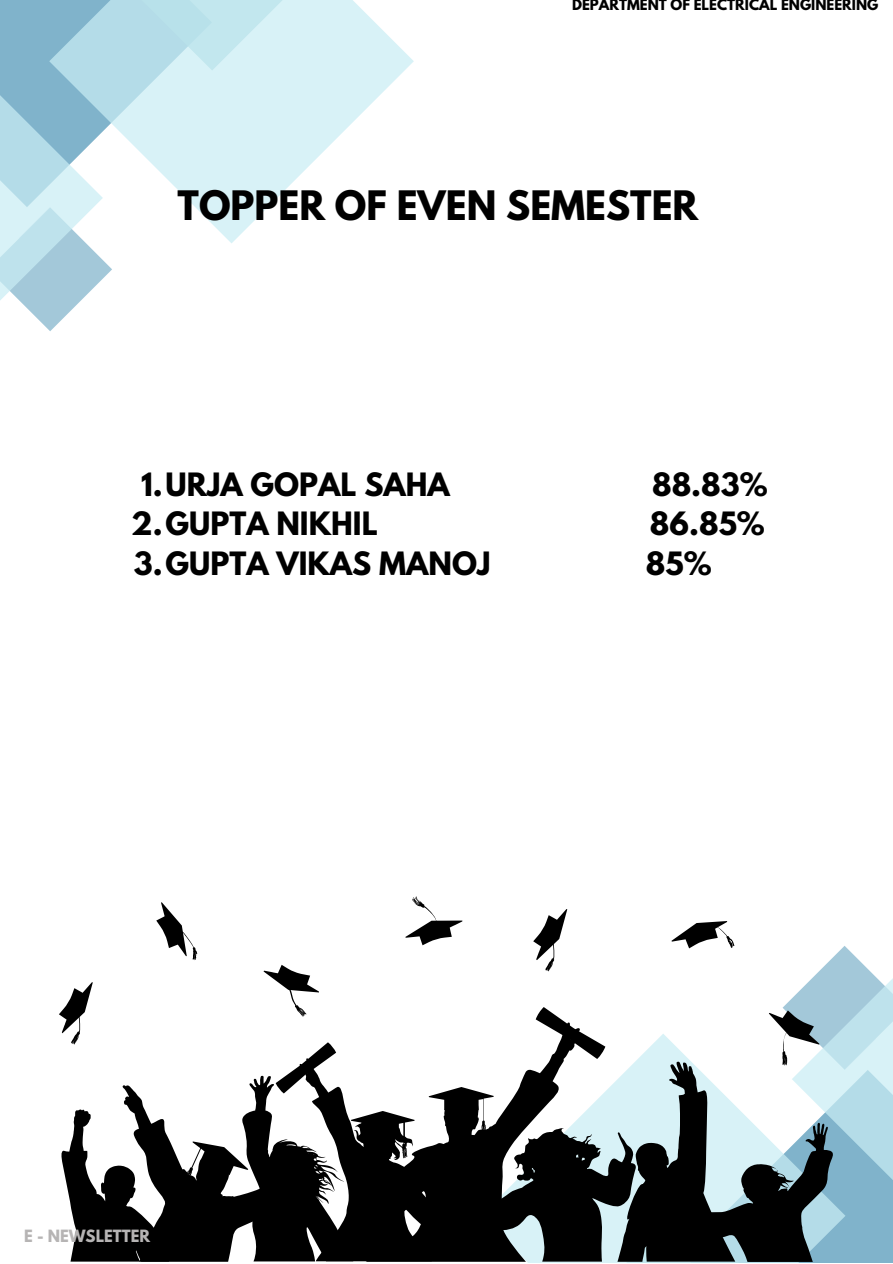
<style>
.page{position:relative;width:893px;height:1264px;background:#fff}
.page>*{position:absolute;margin:0;border:0;box-sizing:border-box;transform-origin:0 0}
.t1{font:700 36px "League Spartan";color:#000}
.t2{font:700 28.5px "League Spartan";color:#000}
.t3{font:700 15px "League Spartan";color:#b6b4b4}
.t4{font:700 13.5px "League Spartan";color:#000}
</style>
<div class="page">
<svg style="left:304px;top:0;width:110px;height:171px;fill:#d8f2f7"></svg>
<svg style="left:0;top:0;width:304px;height:331px"></svg>
<svg style="left:59px;top:896px;width:833px;height:366px"></svg>
<p class="t4" style="left:572px;top:-2px;width:308px">DEPARTMENT OF ELECTRICAL ENGINEERING</p>
<p class="t1" style="left:178px;top:187px;width:522px">TOPPER OF EVEN SEMESTER</p>
<p class="t2" style="left:141px;top:470px;width:310px">1.URJA GOPAL SAHA</p>
<p class="t2" style="left:652px;top:470px;width:117px">88.83%</p>
<p class="t2" style="left:131px;top:509px;width:248px">2.GUPTA NIKHIL</p>
<p class="t2" style="left:650px;top:509px;width:116px">86.85%</p>
<p class="t2" style="left:134px;top:549px;width:358px">3.GUPTA VIKAS MANOJ</p>
<p class="t2" style="left:646px;top:549px;width:67px">85%</p>
<p class="t3" style="left:24px;top:1228px;width:127px">E - NEWSLETTER</p>
</div>
